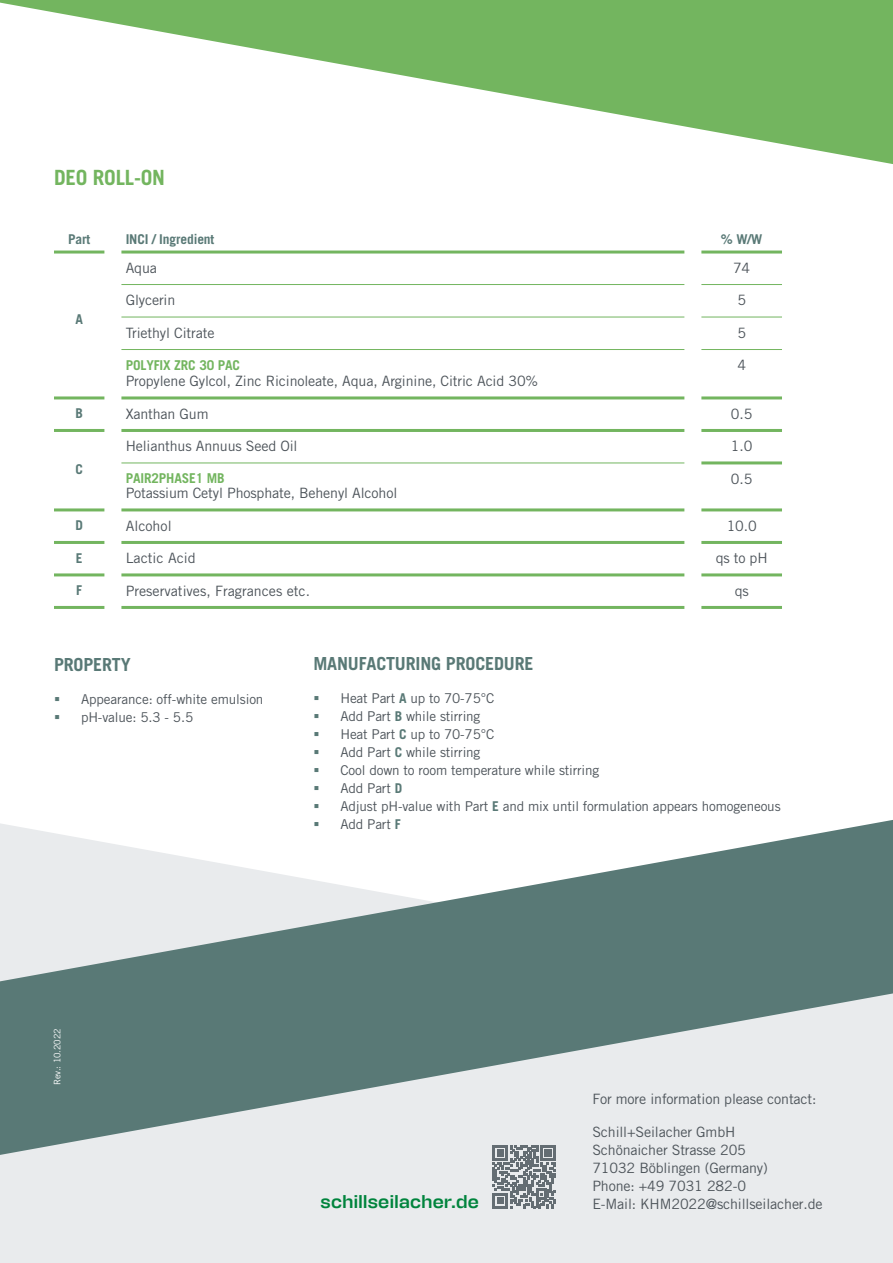
<style>
.page{position:relative;width:893px;height:1263px;background:#fff}
.page>*{position:absolute;margin:0;border:0;box-sizing:border-box;transform-origin:0 0}
.t1{font:700 21px "Trade Gothic LT Pro";letter-spacing:-.01em;color:#73b55f}
.t2{font:500 18.75px "Stapel";letter-spacing:.02em;color:#00843d}
.t3{font:700 18px "Trade Gothic LT Pro";letter-spacing:-.01em;color:#597976}
.t4{font:14.25px/18px "Trade Gothic LT Pro";letter-spacing:-.01em;color:#4d545a}
.t5{font:13.5px/18px "Trade Gothic LT Pro";letter-spacing:-.01em;color:#4d545a}
.t6{font:700 13.5px "Trade Gothic LT Pro";letter-spacing:-.01em;color:#597976}
.t7{font:700 13.5px "Trade Gothic LT Pro";letter-spacing:-.01em;color:#73b55f}
.t8{font:9px "Trade Gothic LT Pro";letter-spacing:-.01em;color:#fff}
.s1{font-weight:700;color:#597976}
</style>
<div class="page">
<div style="left:0;top:1155px;width:893px;height:108px;background:#e9ebed"></div>
<svg style="left:0;top:820px;width:893px;height:335px;background:#a0b2b1"></svg>
<hr style="left:121px;top:396px;width:563px;height:3px;background:#73b55f">
<hr style="left:701px;top:396px;width:81px;height:3px;background:#73b55f">
<hr style="left:701px;top:429px;width:81px;height:3px;background:#73b55f">
<hr style="left:701px;top:461px;width:81px;height:3px;background:#73b55f">
<hr style="left:121px;top:508px;width:563px;height:3px;background:#73b55f">
<hr style="left:701px;top:508px;width:81px;height:3px;background:#73b55f">
<hr style="left:54px;top:541px;width:50px;height:3px;background:#73b55f">
<hr style="left:121px;top:541px;width:563px;height:3px;background:#73b55f">
<hr style="left:701px;top:541px;width:81px;height:3px;background:#73b55f">
<hr style="left:54px;top:573px;width:50px;height:3px;background:#73b55f">
<hr style="left:121px;top:573px;width:563px;height:3px;background:#73b55f">
<hr style="left:701px;top:573px;width:81px;height:3px;background:#73b55f">
<hr style="left:54px;top:606px;width:50px;height:3px;background:#73b55f">
<hr style="left:121px;top:606px;width:563px;height:3px;background:#73b55f">
<hr style="left:701px;top:606px;width:81px;height:3px;background:#73b55f">
<hr style="left:121px;top:317px;width:563px;height:1px;background:#73b55f">
<hr style="left:701px;top:317px;width:81px;height:1px;background:#73b55f">
<hr style="left:121px;top:349px;width:563px;height:1px;background:#73b55f">
<hr style="left:701px;top:349px;width:81px;height:1px;background:#73b55f">
<hr style="left:121px;top:251px;width:563px;height:3px;background:#73b55f">
<hr style="left:701px;top:251px;width:81px;height:3px;background:#73b55f">
<hr style="left:121px;top:284px;width:563px;height:1px;background:#73b55f">
<hr style="left:701px;top:284px;width:81px;height:1px;background:#73b55f">
<hr style="left:54px;top:251px;width:50px;height:3px;background:#73b55f">
<hr style="left:54px;top:396px;width:50px;height:3px;background:#73b55f">
<hr style="left:121px;top:429px;width:563px;height:3px;background:#73b55f">
<hr style="left:121px;top:463px;width:563px;height:1px;background:#73b55f">
<hr style="left:54px;top:429px;width:50px;height:3px;background:#73b55f">
<hr style="left:54px;top:508px;width:50px;height:3px;background:#73b55f">
<div style="left:492px;top:1145px;width:68px;height:72px;background:linear-gradient(to right,#e9ebed,#e9ebed)"></div>
<svg style="left:493px;top:1145px;width:62px;height:63px;background:#90969b"></svg>
<svg style="left:0;top:0;width:893px;height:164px;fill:#73b55f"></svg>
<svg style="left:315px;top:822px;width:3px;height:4px"></svg>
<h1 class="t1" style="left:54px;top:165px;width:113px">DEO ROLL-ON</h1>
<p class="t6" style="left:68px;top:230px;width:24px">Part</p>
<p class="t6" style="left:126px;top:230px;width:90px">INCI / Ingredient</p>
<p class="t6" style="left:721px;top:230px;width:43px">% W/W</p>
<p class="t6" style="left:75px;top:311px;width:9px">A</p>
<p class="t4" style="left:126px;top:259px;width:33px">Aqua</p>
<p class="t4" style="left:733px;top:259px;width:19px">74</p>
<p class="t4" style="left:126px;top:291px;width:51px">Glycerin</p>
<p class="t4" style="left:737px;top:291px;width:10px">5</p>
<p class="t4" style="left:126px;top:324px;width:90px">Triethyl Citrate</p>
<p class="t4" style="left:737px;top:324px;width:10px">5</p>
<p class="t7" style="left:126px;top:357px;width:116px">POLYFIX ZRC 30 PAC</p>
<p class="t4" style="left:126px;top:372px;width:414px">Propylene Gylcol, Zinc Ricinoleate, Aqua, Arginine, Citric Acid 30%</p>
<p class="t4" style="left:737px;top:356px;width:10px">4</p>
<p class="t6" style="left:75px;top:405px;width:9px">B</p>
<p class="t4" style="left:126px;top:405px;width:84px">Xanthan Gum</p>
<p class="t4" style="left:731px;top:405px;width:23px">0.5</p>
<p class="t6" style="left:75px;top:461px;width:9px">C</p>
<p class="t4" style="left:126px;top:437px;width:173px">Helianthus Annuus Seed Oil</p>
<p class="t4" style="left:731px;top:437px;width:23px">1.0</p>
<p class="t7" style="left:126px;top:470px;width:101px">PAIR2PHASE1 MB</p>
<p class="t4" style="left:126px;top:484px;width:273px">Potassium Cetyl Phosphate, Behenyl Alcohol</p>
<p class="t4" style="left:731px;top:470px;width:23px">0.5</p>
<p class="t6" style="left:75px;top:517px;width:9px">D</p>
<p class="t4" style="left:126px;top:517px;width:47px">Alcohol</p>
<p class="t4" style="left:727px;top:517px;width:32px">10.0</p>
<p class="t6" style="left:76px;top:550px;width:8px">E</p>
<p class="t4" style="left:126px;top:549px;width:72px">Lactic Acid</p>
<p class="t4" style="left:716px;top:549px;width:54px">qs to pH</p>
<p class="t6" style="left:76px;top:582px;width:7px">F</p>
<p class="t4" style="left:126px;top:582px;width:186px">Preservatives, Fragrances etc.</p>
<p class="t4" style="left:735px;top:582px;width:16px">qs</p>
<p class="t3" style="left:54px;top:654px;width:78px">PROPERTY</p>
<p class="t5" style="left:81px;top:690px;width:184px">Appearance: off-white emulsion pH-value: 5.3 - 5.5</p>
<p class="t3" style="left:313px;top:652px;width:222px">MANUFACTURING PROCEDURE</p>
<p class="t5" style="left:340px;top:689px;width:442px">Heat Part <span class="s1">A</span> up to 70-75°C<br>Add Part <span class="s1">B</span> while stirring<br>Heat Part <span class="s1">C</span> up to 70-75°C<br>Add Part <span class="s1">C</span> while stirring<br>Cool down to room temperature while stirring<br>Add Part <span class="s1">D<br></span>Adjust pH-value with Part <span class="s1">E</span> and mix until formulation appears homogeneous<br>Add Part <span class="s1">F</span></p>
<p class="t8" style="left:52px;top:1085px;width:58px;rotate:-90deg">Rev.: 10.2022</p>
<h2 class="t2" style="left:321px;top:1190px;width:160px">schillseilacher.de</h2>
<p class="t4" style="left:592px;top:1090px;width:226px">For more information please contact:</p>
<p class="t4" style="left:592px;top:1123px;width:232px">Schill+Seilacher GmbH<br>Schönaicher Strasse 205<br>71032 Böblingen (Germany)<br>Phone: +49 7031 282-0<br>E-Mail: KHM2022@schillseilacher.de</p>
</div>
